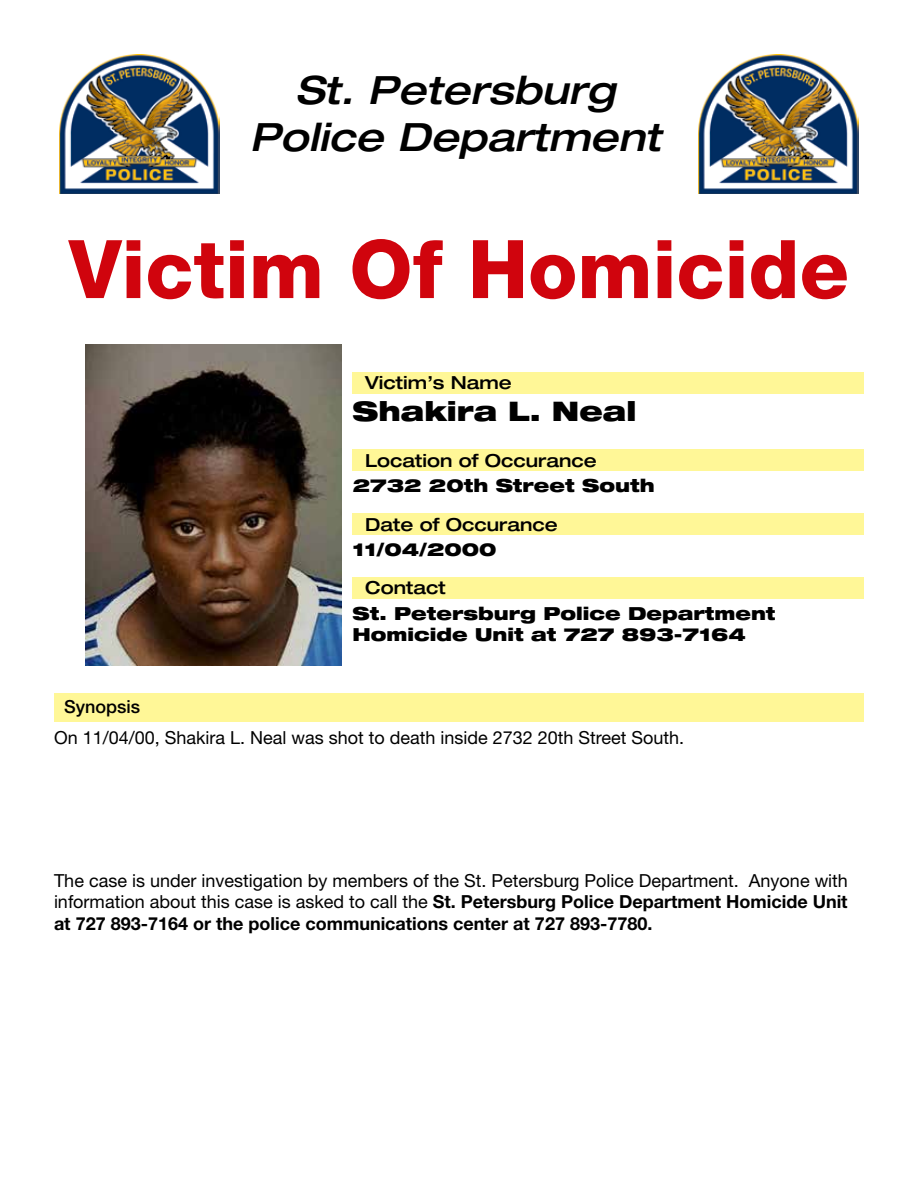
<style>
.page{position:relative;width:918px;height:1188px;background:#fff}
.page>*{position:absolute;margin:0;border:0;box-sizing:border-box;transform-origin:0 0}
.t1{font:800 81px "Helvetica Neue LT Std";color:#d0040d}
.t2{font:italic 500 expanded 39px/46.8px "Helvetica Neue LT Std";color:#000;text-align:center}
.vic_name{font:900 expanded 27px "Helvetica Neue LT Std";color:#000}
.t3{font:18px/21.6px "Helvetica Neue LT Std";color:#000;text-align:justify}
.address{font:900 expanded 18px/21.6px "Helvetica Neue LT Std";color:#000}
.t4{font:500 expanded 18px "Helvetica Neue LT Std";color:#000}
.t5{font:500 18px "Helvetica Neue LT Std";color:#000}
.s1{font-weight:700}
</style>
<div class="page">
<img style="left:698px;top:54px;width:161px;height:140px">
<img style="left:59px;top:54px;width:161px;height:140px">
<img style="left:85px;top:345px;width:256px;height:320px">
<div style="left:54px;top:693px;width:810px;height:28px;background:#fff797"></div>
<div style="left:352px;top:577px;width:512px;height:21px;background:#fff797"></div>
<div style="left:352px;top:513px;width:512px;height:22px;background:#fff797"></div>
<div style="left:352px;top:372px;width:512px;height:22px;background:#fff797"></div>
<div style="left:352px;top:450px;width:512px;height:21px;background:#fff797"></div>
<p class="t2" style="left:250px;top:67px;width:412px">St. Petersburg<br>Police Department</p>
<p class="t1" style="left:69px;top:221px;width:782px">Victim Of Homicide</p>
<p class="t4" style="left:365px;top:372px;width:148px">Victim’s Name</p>
<p class="vic_name" style="left:352px;top:394px;width:285px">Shakira L. Neal</p>
<p class="t4" style="left:365px;top:449px;width:233px">Location of Occurance</p>
<p class="address" style="left:353px;top:474px;width:304px">2732 20th Street South</p>
<p class="t4" style="left:365px;top:513px;width:194px">Date of Occurance</p>
<p class="address" style="left:352px;top:538px;width:146px">11/04/2000</p>
<p class="t4" style="left:365px;top:577px;width:82px">Contact</p>
<p class="t5" style="left:64px;top:696px;width:78px">Synopsis</p>
<p class="address" style="left:352px;top:602px;width:425px">St. Petersburg Police Department<br>Homicide Unit at 727 893-7164</p>
<p class="t3" style="left:54px;top:727px;width:632px">On 11/04/00, Shakira L. Neal was shot to death inside 2732 20th Street South.</p>
<p class="t3" style="left:54px;top:869px;width:795px">The case is under investigation by members of the St. Petersburg Police Department. Anyone with information about this case is asked to call the <span class="s1">St. Petersburg Police Department Homicide Unit at 727 893-7164 or the police communications center at 727 893-7780.</span></p>
</div>
